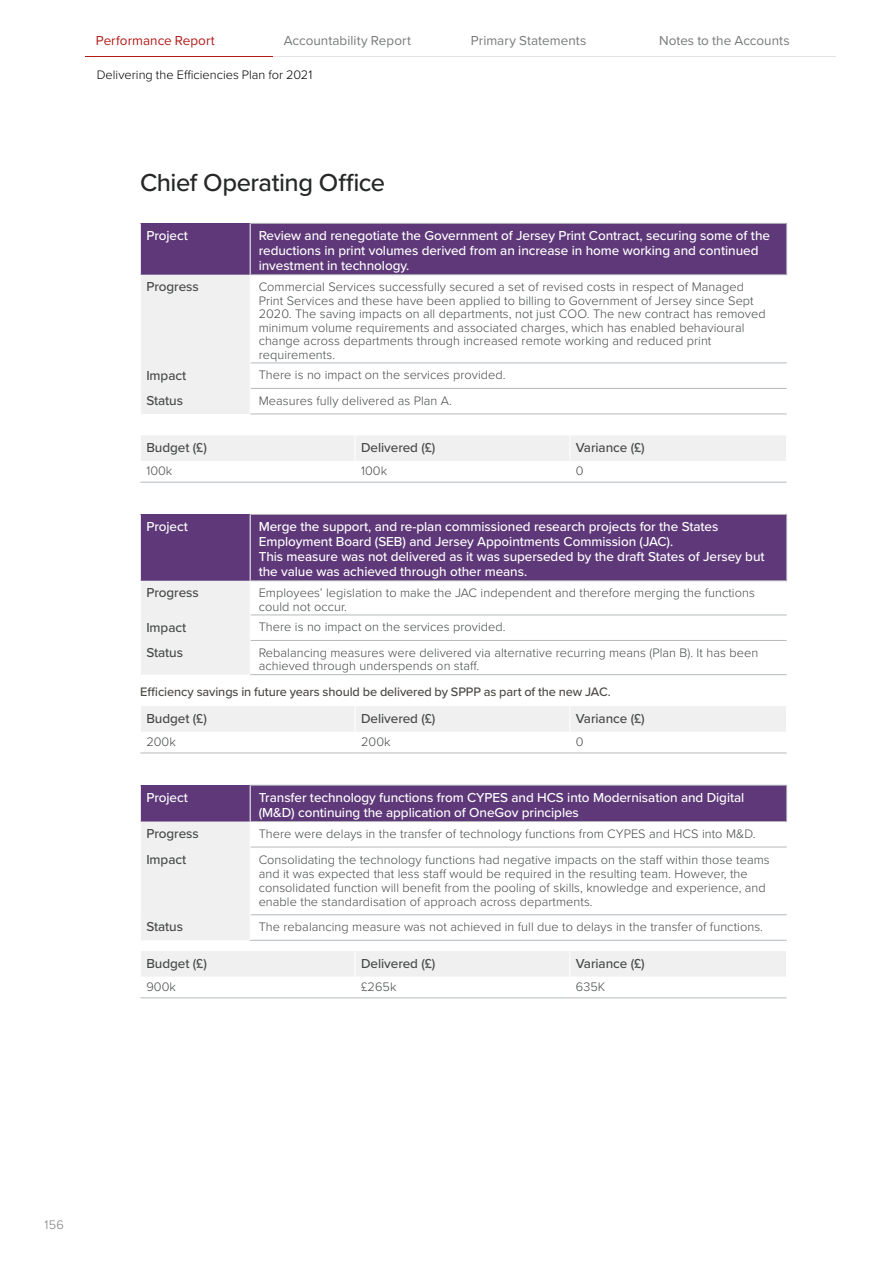
<style>
.page{position:relative;width:893px;height:1263px;background:#fff}
.page>*{position:absolute;margin:0;border:0;box-sizing:border-box;transform-origin:0 0}
.t1{font:500 25.5px "Proxima Nova";letter-spacing:-.02em;color:#262727}
.ii{font:500 13.5px/15px "Proxima Nova";letter-spacing:-.005em;color:#fff}
.ii-2{font:500 13.5px "Proxima Nova";letter-spacing:-.005em;color:#474949}
.t2{font:13.5px "Proxima Nova";color:#777a7b}
.t3{font:13.5px "Proxima Nova";color:#b21c1a}
.ii-3{font:300 12.75px/13.5px "Proxima Nova";letter-spacing:.005em;color:#474949}
.Breadcrumb{font:500 12.75px "Proxima Nova";letter-spacing:-.01em;color:#4a4944}
.t4{font:300 12.75px "Proxima Nova";color:#000}
.t5{font:300 12.75px "Proxima Nova";color:#777a7b}
</style>
<div class="page">
<hr style="left:648px;top:56px;width:188px;height:1px;background:#e3e3e3">
<hr style="left:273px;top:56px;width:187px;height:1px;background:#e3e3e3">
<hr style="left:85px;top:56px;width:188px;height:1px;background:#b21c1a">
<hr style="left:460px;top:56px;width:188px;height:1px;background:#e3e3e3">
<hr style="left:140px;top:482px;width:215px;height:1px;background:#b5b9bc">
<hr style="left:355px;top:482px;width:215px;height:1px;background:#b5b9bc">
<hr style="left:570px;top:482px;width:216px;height:1px;background:#b5b9bc">
<div style="left:141px;top:436px;width:645px;height:25px;background:#f0f0f0"></div>
<hr style="left:140px;top:753px;width:215px;height:1px;background:#b5b9bc">
<hr style="left:355px;top:753px;width:215px;height:1px;background:#b5b9bc">
<hr style="left:570px;top:753px;width:216px;height:1px;background:#b5b9bc">
<div style="left:141px;top:706px;width:645px;height:26px;background:#f0f0f0"></div>
<hr style="left:140px;top:997px;width:215px;height:1px;background:#b5b9bc">
<hr style="left:355px;top:997px;width:215px;height:1px;background:#b5b9bc">
<hr style="left:570px;top:997px;width:216px;height:1px;background:#b5b9bc">
<div style="left:141px;top:951px;width:645px;height:25px;background:#f0f0f0"></div>
<div style="left:140px;top:223px;width:110px;height:52px;background:#5e3878"></div>
<div style="left:250px;top:223px;width:537px;height:52px;background:#5e3878"></div>
<hr style="left:250px;top:224px;width:1px;height:51px;background:#fff">
<hr style="left:140px;top:223px;width:1px;height:52px;background:#fff">
<hr style="left:250px;top:223px;width:537px;height:1px;background:#b5b9bc">
<hr style="left:250px;top:274px;width:537px;height:1px;background:#b5b9bc">
<hr style="left:250px;top:363px;width:537px;height:1px;background:#b5b9bc">
<hr style="left:250px;top:388px;width:537px;height:1px;background:#b5b9bc">
<hr style="left:250px;top:414px;width:537px;height:1px;background:#b5b9bc">
<hr style="left:786px;top:224px;width:1px;height:50px;background:#b5b9bc">
<div style="left:141px;top:275px;width:110px;height:139px;background:#f0f0f0"></div>
<div style="left:140px;top:514px;width:110px;height:67px;background:#5e3878"></div>
<div style="left:250px;top:514px;width:537px;height:67px;background:#5e3878"></div>
<hr style="left:250px;top:515px;width:1px;height:66px;background:#fff">
<hr style="left:140px;top:514px;width:1px;height:67px;background:#fff">
<hr style="left:250px;top:514px;width:537px;height:1px;background:#b5b9bc">
<hr style="left:250px;top:580px;width:537px;height:1px;background:#b5b9bc">
<hr style="left:250px;top:615px;width:537px;height:1px;background:#b5b9bc">
<hr style="left:250px;top:640px;width:537px;height:1px;background:#b5b9bc">
<hr style="left:250px;top:674px;width:537px;height:1px;background:#b5b9bc">
<hr style="left:786px;top:515px;width:1px;height:65px;background:#b5b9bc">
<div style="left:141px;top:581px;width:110px;height:94px;background:#f0f0f0"></div>
<hr style="left:250px;top:640px;width:1px;height:34px;background:#fff">
<div style="left:140px;top:785px;width:110px;height:36px;background:#5e3878"></div>
<div style="left:250px;top:785px;width:537px;height:36px;background:#5e3878"></div>
<hr style="left:250px;top:785px;width:1px;height:36px;background:#fff">
<hr style="left:140px;top:785px;width:1px;height:36px;background:#fff">
<hr style="left:250px;top:785px;width:537px;height:1px;background:#b5b9bc">
<hr style="left:250px;top:821px;width:537px;height:1px;background:#b5b9bc">
<hr style="left:250px;top:847px;width:537px;height:1px;background:#b5b9bc">
<hr style="left:250px;top:914px;width:537px;height:1px;background:#b5b9bc">
<hr style="left:250px;top:940px;width:537px;height:1px;background:#b5b9bc">
<hr style="left:786px;top:785px;width:1px;height:36px;background:#b5b9bc">
<div style="left:140px;top:821px;width:111px;height:119px;background:#f0f0f0"></div>
<p class="t3" style="left:96px;top:30px;width:120px">Performance Report</p>
<p class="t2" style="left:284px;top:30px;width:129px">Accountability Report</p>
<p class="t2" style="left:471px;top:30px;width:117px">Primary Statements</p>
<p class="t2" style="left:659px;top:30px;width:132px">Notes to the Accounts</p>
<p class="t4" style="left:97px;top:66px;width:217px">Delivering the Efficiencies Plan for 2021</p>
<h3 class="t1" style="left:140px;top:164px;width:246px">Chief Operating Office</h3>
<p class="ii" style="left:146px;top:228px;width:43px">Project</p>
<p class="ii" style="left:259px;top:228px;width:513px">Review and renegotiate the Government of Jersey Print Contract, securing some of the reductions in print volumes derived from an increase in home working and continued investment in technology.</p>
<p class="ii-2" style="left:146px;top:277px;width:54px">Progress</p>
<p class="ii-3" style="left:259px;top:279px;width:508px">Commercial Services successfully secured a set of revised costs in respect of Managed Print Services and these have been applied to billing to Government of Jersey since Sept 2020. The saving impacts on all departments, not just COO. The new contract has removed minimum volume requirements and associated charges, which has enabled behavioural change across departments through increased remote working and reduced print requirements.</p>
<p class="ii-2" style="left:146px;top:365px;width:41px">Impact</p>
<p class="ii-3" style="left:259px;top:368px;width:248px">There is no impact on the services provided.</p>
<p class="ii-2" style="left:146px;top:390px;width:38px">Status</p>
<p class="ii-3" style="left:259px;top:393px;width:195px">Measures fully delivered as Plan A.</p>
<p class="ii-2" style="left:146px;top:437px;width:62px">Budget (£)</p>
<p class="ii-2" style="left:361px;top:437px;width:76px">Delivered (£)</p>
<p class="ii-2" style="left:576px;top:437px;width:70px">Variance (£)</p>
<p class="ii-3" style="left:146px;top:463px;width:28px">100k</p>
<p class="ii-3" style="left:361px;top:463px;width:28px">100k</p>
<p class="ii-3" style="left:576px;top:463px;width:9px">0</p>
<p class="ii" style="left:146px;top:519px;width:43px">Project</p>
<p class="ii" style="left:259px;top:519px;width:461px">Merge the support, and re-plan commissioned research projects for the States<br>Employment Board (SEB) and Jersey Appointments Commission (JAC).</p>
<p class="ii" style="left:259px;top:549px;width:507px">This measure was not delivered as it was superseded by the draft States of Jersey but the value was achieved through other means.</p>
<p class="ii-2" style="left:146px;top:583px;width:54px">Progress</p>
<p class="ii-3" style="left:259px;top:585px;width:498px">Employees’ legislation to make the JAC independent and therefore merging the functions could not occur.</p>
<p class="ii-2" style="left:146px;top:617px;width:41px">Impact</p>
<p class="ii-3" style="left:259px;top:620px;width:248px">There is no impact on the services provided.</p>
<p class="ii-2" style="left:146px;top:642px;width:38px">Status</p>
<p class="ii-3" style="left:259px;top:645px;width:501px">Rebalancing measures were delivered via alternative recurring means (Plan B). It has been achieved through underspends on staff.</p>
<p class="Breadcrumb" style="left:140px;top:682px;width:472px">Efficiency savings in future years should be delivered by SPPP as part of the new JAC.</p>
<p class="ii-2" style="left:146px;top:708px;width:62px">Budget (£)</p>
<p class="ii-2" style="left:361px;top:708px;width:76px">Delivered (£)</p>
<p class="ii-2" style="left:576px;top:708px;width:70px">Variance (£)</p>
<p class="ii-3" style="left:146px;top:734px;width:31px">200k</p>
<p class="ii-3" style="left:361px;top:734px;width:31px">200k</p>
<p class="ii-3" style="left:576px;top:734px;width:9px">0</p>
<p class="ii" style="left:146px;top:789px;width:43px">Project</p>
<p class="ii" style="left:259px;top:790px;width:487px">Transfer technology functions from CYPES and HCS into Modernisation and Digital (M&amp;D) continuing the application of OneGov principles</p>
<p class="ii-2" style="left:146px;top:824px;width:54px">Progress</p>
<p class="ii-3" style="left:259px;top:826px;width:498px">There were delays in the transfer of technology functions from CYPES and HCS into M&amp;D.</p>
<p class="ii-2" style="left:146px;top:849px;width:41px">Impact</p>
<p class="ii-3" style="left:259px;top:851px;width:513px;line-height:14.2px">Consolidating the technology functions had negative impacts on the staff within those teams and it was expected that less staff would be required in the resulting team. However, the consolidated function will benefit from the pooling of skills, knowledge and experience, and enable the standardisation of approach across departments.</p>
<p class="ii-2" style="left:146px;top:917px;width:38px">Status</p>
<p class="ii-3" style="left:259px;top:919px;width:506px">The rebalancing measure was not achieved in full due to delays in the transfer of functions.</p>
<p class="ii-2" style="left:146px;top:953px;width:62px">Budget (£)</p>
<p class="ii-2" style="left:361px;top:953px;width:76px">Delivered (£)</p>
<p class="ii-2" style="left:576px;top:953px;width:70px">Variance (£)</p>
<p class="ii-3" style="left:146px;top:979px;width:31px">900k</p>
<p class="ii-3" style="left:361px;top:979px;width:37px">£265k</p>
<p class="ii-3" style="left:576px;top:979px;width:31px">635K</p>
<p class="t5" style="left:45px;top:1216px;width:21px">156</p>
</div>
